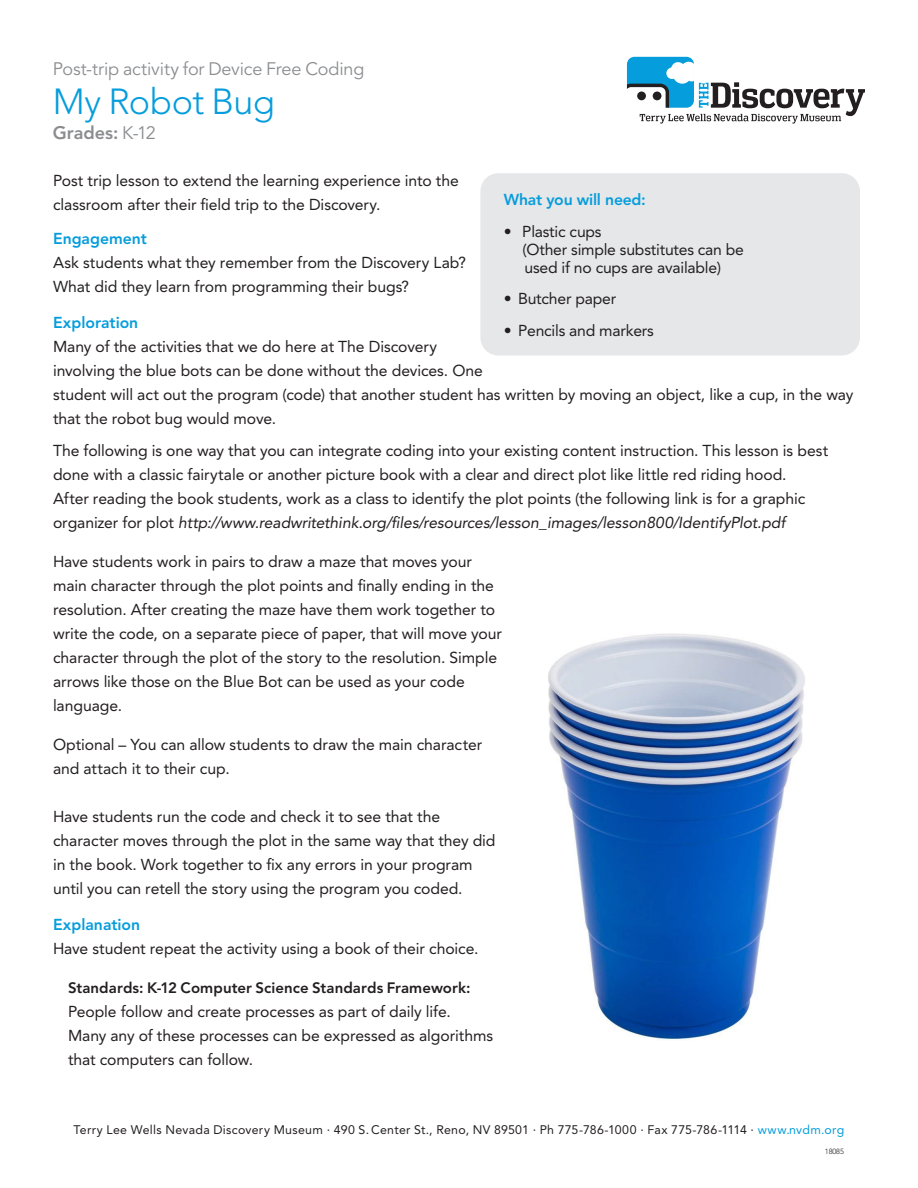
<style>
.page{position:relative;width:918px;height:1188px;background:#fff}
.page>*{position:absolute;margin:0;border:0;box-sizing:border-box;transform-origin:0 0}
.t1{font:300 36px "Avenir LT Std";letter-spacing:-.015em;color:#069ddc}
.t2{font:18px "Avenir LT Std";letter-spacing:-.01em;color:#8a8c8f}
.t3{font:800 18px "Avenir LT Std";color:#8a8c8f}
.t4{font:15.75px/24px "Avenir LT Std";letter-spacing:-.005em;color:#231f20}
.t5{font:800 15.75px "Avenir LT Std";color:#069ddc}
.t6{font:800 15px "Avenir LT Std";letter-spacing:.005em;color:#231f20}
.t7{font:12.3px "Avenir LT Std";letter-spacing:.025em;color:#231f20}
.t8{font:300 7.5px "Avenir LT Std";letter-spacing:-.015em;color:#231f20}
.s1{font-weight:400}
.s2{font-style:italic}
.s3{color:#069ddc}
</style>
<div class="page">
<img style="left:548px;top:633px;width:257px;height:407px">
<svg style="left:627px;top:57px;width:238px;height:67px"></svg>
<div style="left:480px;top:173px;width:380px;height:183px;background:#e6e7e9;border-radius:18px"></div>
<p class="t2" style="left:53px;top:58px;width:313px">Post-trip activity for Device Free Coding</p>
<h1 class="t1" style="left:53px;top:80px;width:223px">My Robot Bug</h1>
<p class="t3" style="left:53px;top:123px;width:104px">Grades: <span class="s1">K-12</span></p>
<p class="t4" style="left:53px;top:169px;width:407px">Post trip lesson to extend the learning experience into the classroom after their field trip to the Discovery.</p>
<p class="t5" style="left:53px;top:230px;width:95px">Engagement</p>
<p class="t4" style="left:53px;top:251px;width:415px">Ask students what they remember from the Discovery Lab?<br>What did they learn from programming their bugs?</p>
<p class="t5" style="left:53px;top:314px;width:87px">Exploration</p>
<p class="t4" style="left:53px;top:335px;width:802px">Many of the activities that we do here at The Discovery<br>involving the blue bots can be done without the devices. One<br>student will act out the program (code) that another student has written by moving an object, like a cup, in the way that the robot bug would move.</p>
<p class="t4" style="left:53px;top:439px;width:777px">The following is one way that you can integrate coding into your existing content instruction. This lesson is best done with a classic fairytale or another picture book with a clear and direct plot like little red riding hood.<br>After reading the book students, work as a class to identify the plot points (the following link is for a graphic organizer for plot <span class="s2">http://www.readwritethink.org/files/resources/lesson_images/lesson800/IdentifyPlot.pdf</span></p>
<p class="t4" style="left:53px;top:550px;width:451px">Have students work in pairs to draw a maze that moves your main character through the plot points and finally ending in the resolution. After creating the maze have them work together to write the code, on a separate piece of paper, that will move your character through the plot of the story to the resolution. Simple arrows like those on the Blue Bot can be used as your code language.</p>
<p class="t4" style="left:53px;top:733px;width:431px">Optional – You can allow students to draw the main character and attach it to their cup.</p>
<p class="t4" style="left:53px;top:805px;width:444px">Have students run the code and check it to see that the character moves through the plot in the same way that they did in the book. Work together to fix any errors in your program until you can retell the story using the program you coded.</p>
<p class="t5" style="left:53px;top:915px;width:89px">Explanation</p>
<p class="t4" style="left:53px;top:937px;width:427px">Have student repeat the activity using a book of their choice.</p>
<p class="t6" style="left:68px;top:979px;width:404px">Standards: K-12 Computer Science Standards Framework:</p>
<p class="t4" style="left:68px;top:1000px;width:427px">People follow and create processes as part of daily life.<br>Many any of these processes can be expressed as algorithms that computers can follow.</p>
<p class="t5" style="left:504px;top:191px;width:144px">What you will need:</p>
<p class="t4" style="left:522px;top:223px;width:223px;line-height:18px;text-indent:-19px">• Plastic cups<br>(Other simple substitutes can be used if no cups are available)</p>
<p class="t4" style="left:504px;top:287px;width:114px">• Butcher paper</p>
<p class="t4" style="left:504px;top:319px;width:152px">• Pencils and markers</p>
<p class="t7" style="left:73px;top:1123px;width:772px">Terry Lee Wells Nevada Discovery Museum · 490 S. Center St., Reno, NV 89501 · Ph 775-786-1000 · Fax 775-786-1114 · <span class="s3">www.nvdm.org</span></p>
<p class="t8" style="left:825px;top:1147px;width:21px">18085</p>
</div>
